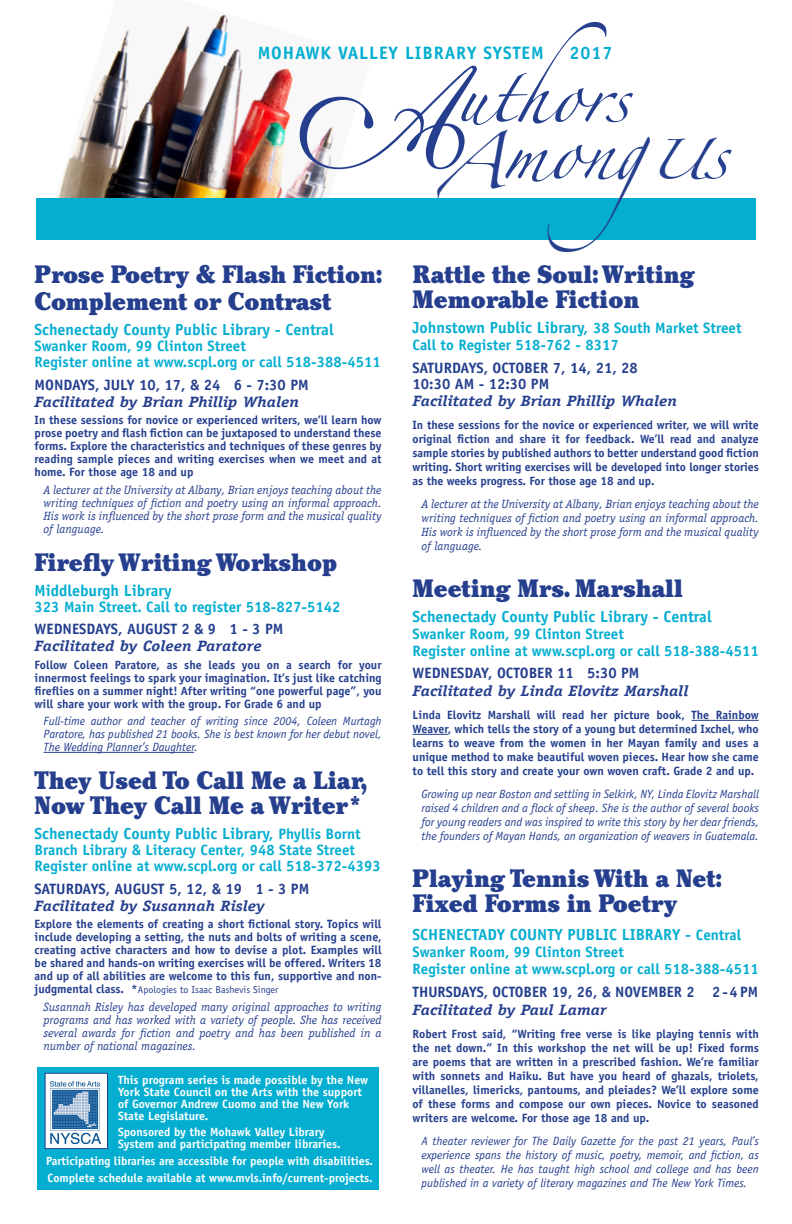
<style>
.page{position:relative;width:792px;height:1224px;background:#fff}
.page>*{position:absolute;margin:0;border:0;box-sizing:border-box;transform-origin:0 0}
.t1{font:145px "Shelley Volante Script";color:#253f8e}
.t2{font:52px "Zapfino";color:#253f8e}
.t3{font:900 25px/25px "Cheltenham";color:#253f8e;scale:.9 1}
.t4{font:700 18px "Officina Sans";letter-spacing:.05em;color:#04aed1}
.t5{font:700 16px "Officina Sans";color:#04aed1}
.t6{font:700 15px "Officina Sans";color:#04aed1}
.t7{font:700 15px "Officina Sans";color:#253f8e}
.t8{font:italic 700 15px "Officina Serif";color:#253f8e;scale:1.15 1}
.t9{font:700 12px/14px "Officina Sans";color:#253f8e;text-align:justify}
.t10{font:italic 12px/14px "Officina Sans";color:#253f8e;text-align:justify}
.t11{font:italic 12px/13px "Officina Serif";color:#253f8e;text-align:justify}
.t12{font:700 12px/12px "Officina Sans";color:#fff}
.t13{font:10px "Officina Sans";color:#253f8e}
.s1{font-size:54.1px}
.s2{font-size:56.2px}
.s3{font-size:36px}
.s4{font-size:15px}
.s5{font-weight:700;font-size:12px}
</style>
<div class="page">
<img style="left:58px;top:14px;width:276px;height:184px">
<div style="left:36px;top:198px;width:720px;height:42px;background:#04aed1"></div>
<hr style="left:44px;top:752px;width:150px;height:1px;background:#253f8e">
<hr style="left:692px;top:720px;width:67px;height:1px;background:#253f8e">
<hr style="left:413px;top:734px;width:35px;height:1px;background:#253f8e">
<div style="left:37px;top:1067px;width:342px;height:122px;background:#04aed1"></div>
<div style="left:45px;top:1073px;width:63px;height:76px;background:#fff"></div>
<img style="left:51px;top:1081px;width:49px;height:63px">
<div style="left:45px;top:1073px;width:63px;height:76px;border:1px solid #253f8e"></div>
<p class="t2" style="left:456px;top:73px;width:175px">ut<span class="s1">h</span>ors</p>
<p class="t2" style="left:439px;top:129px;width:291px"><sub>A</sub>mon<span class="s2">g</span><span class="s3">U</span>s</p>
<p class="t4" style="left:258px;top:42px;width:288px">MOHAWK VALLEY LIBRARY SYSTEM</p>
<p class="t4" style="left:570px;top:42px;width:44px">2017</p>
<p class="t1" style="left:273px;top:37px;width:179px">A</p>
<p class="t3" style="left:35px;top:261px;width:388px;line-height:27px">Prose Poetry &amp; Flash Fiction:<br>Complement or Contrast</p>
<p class="t5" style="left:35px;top:320px;width:301px">Schenectady County Public Library - Central</p>
<p class="t6" style="left:35px;top:337px;width:213px">Swanker Room, 99 Clinton Street</p>
<p class="t6" style="left:35px;top:353px;width:348px">Register online at www.scpl.org or call 518-388-4511</p>
<p class="t7" style="left:35px;top:375px;width:276px">MONDAYS, JULY 10, 17, &amp; 24 6 - 7:30 PM</p>
<p class="t8" style="left:35px;top:393px;width:231px">Facilitated by Brian Phillip Whalen</p>
<p class="t9" style="left:35px;top:413px;width:349px;line-height:13px">In these sessions for novice or experienced writers, we’ll learn how prose poetry and flash fiction can be juxtaposed to understand these forms. Explore the characteristics and techniques of these genres by reading sample pieces and writing exercises when we meet and at home. For those age 18 and up</p>
<p class="t11" style="left:44px;top:483px;width:340px">A lecturer at the University at Albany, Brian enjoys teaching about the writing techniques of fiction and poetry using an informal approach.<br>His work is influenced by the short prose form and the musical quality of language.</p>
<p class="t3" style="left:35px;top:549px;width:338px">Firefly Writing Workshop</p>
<p class="t5" style="left:35px;top:580px;width:139px">Middleburgh Library</p>
<p class="t6" style="left:35px;top:597px;width:307px">323 Main Street. Call to register 518-827-5142</p>
<p class="t7" style="left:35px;top:620px;width:250px">WEDNESDAYS, AUGUST 2 &amp; 9 1 - 3 PM</p>
<p class="t8" style="left:35px;top:637px;width:199px">Facilitated by Coleen Paratore</p>
<p class="t9" style="left:35px;top:658px;width:349px;line-height:13px">Follow Coleen Paratore, as she leads you on a search for your innermost feelings to spark your imagination. It’s just like catching fireflies on a summer night! After writing “one powerful page”, you will share your work with the group. For Grade 6 and up</p>
<p class="t10" style="left:44px;top:715px;width:340px;line-height:13px">Full-time author and teacher of writing since 2004, Coleen Murtagh Paratore, has published 21 books. She is best known for her debut novel, The Wedding Planner’s Daughter.</p>
<p class="t3" style="left:35px;top:768px;width:371px">They Used To Call Me a Liar,<br>Now They Call Me a Writer*</p>
<p class="t5" style="left:35px;top:824px;width:328px">Schenectady County Public Library, <span class="s4">Phyllis Bornt</span></p>
<p class="t6" style="left:35px;top:841px;width:322px">Branch Library &amp; Literacy Center, 948 State Street</p>
<p class="t6" style="left:35px;top:857px;width:348px">Register online at www.scpl.org or call 518-372-4393</p>
<p class="t7" style="left:35px;top:879px;width:276px">SATURDAYS, AUGUST 5, 12, &amp; 19 1 - 3 PM</p>
<p class="t8" style="left:35px;top:897px;width:202px">Facilitated by Susannah Risley</p>
<p class="t9" style="left:35px;top:917px;width:349px;line-height:13px">Explore the elements of creating a short fictional story. Topics will include developing a setting, the nuts and bolts of writing a scene, creating active characters and how to devise a plot. Examples will be shared and hands-on writing exercises will be offered. Writers 18 and up of all abilities are welcome to this fun, supportive and non-</p>
<p class="t13" style="left:35px;top:984px;width:245px"><span class="s5">judgmental class. *</span>Apologies to Isaac Bashevis Singer</p>
<p class="t11" style="left:44px;top:1000px;width:340px">Susannah Risley has developed many original approaches to writing programs and has worked with a variety of people. She has received several awards for fiction and poetry and has been published in a number of national magazines.</p>
<p class="t12" style="left:118px;top:1073px;width:252px">This program series is made possible by the New York State Council on the Arts with the support of Governor Andrew Cuomo and the New York State Legislature.</p>
<p class="t12" style="left:118px;top:1126px;width:208px">Sponsored by the Mohawk Valley Library</p>
<p class="t12" style="left:118px;top:1138px;width:224px">System and participating member libraries.</p>
<p class="t12" style="left:46px;top:1154px;width:328px">Participating libraries are accessible for people with disabilities.</p>
<p class="t12" style="left:48px;top:1171px;width:327px">Complete schedule available at www.mvls.info/current-projects.</p>
<p class="t3" style="left:413px;top:262px;width:315px">Rattle the Soul: Writing<br>Memorable Fiction</p>
<p class="t5" style="left:413px;top:318px;width:331px">Johnstown Public Library, <span class="s4">38 South Market Street</span></p>
<p class="t6" style="left:413px;top:336px;width:208px">Call to Register 518-762 - 8317</p>
<p class="t7" style="left:413px;top:358px;width:227px">SATURDAYS, OCTOBER 7, 14, 21, 28</p>
<p class="t7" style="left:413px;top:374px;width:138px">10:30 AM - 12:30 PM</p>
<p class="t8" style="left:413px;top:392px;width:231px">Facilitated by Brian Phillip Whalen</p>
<p class="t9" style="left:413px;top:417px;width:348px">In these sessions for the novice or experienced writer, we will write original fiction and share it for feedback. We’ll read and analyze sample stories by published authors to better understand good fiction writing. Short writing exercises will be developed into longer stories as the weeks progress. For those age 18 and up.</p>
<p class="t11" style="left:422px;top:497px;width:339px;line-height:14px">A lecturer at the University at Albany, Brian enjoys teaching about the writing techniques of fiction and poetry using an informal approach.<br>His work is influenced by the short prose form and the musical quality of language.</p>
<p class="t3" style="left:413px;top:575px;width:302px">Meeting Mrs. Marshall</p>
<p class="t5" style="left:413px;top:606px;width:301px">Schenectady County Public Library - Central</p>
<p class="t6" style="left:413px;top:624px;width:213px">Swanker Room, 99 Clinton Street</p>
<p class="t6" style="left:413px;top:641px;width:348px">Register online at www.scpl.org or call 518-388-4511</p>
<p class="t7" style="left:413px;top:664px;width:228px">WEDNESDAY, OCTOBER 11 5:30 PM</p>
<p class="t8" style="left:413px;top:682px;width:241px">Facilitated by Linda Elovitz Marshall</p>
<p class="t9" style="left:413px;top:708px;width:348px">Linda Elovitz Marshall will read her picture book, The Rainbow Weaver, which tells the story of a young but determined Ixchel, who learns to weave from the women in her Mayan family and uses a unique method to make beautiful woven pieces. Hear how she came to tell this story and create your own woven craft. Grade 2 and up.</p>
<p class="t10" style="left:422px;top:787px;width:339px">Growing up near Boston and settling in Selkirk, NY, Linda Elovitz Marshall raised 4 children and a flock of sheep. She is the author of several books for young readers and was inspired to write this story by her dear friends, the founders of Mayan Hands, an organization of weavers in Guatemala.</p>
<p class="t3" style="left:413px;top:866px;width:346px">Playing Tennis With a Net:<br>Fixed Forms in Poetry</p>
<p class="t5" style="left:413px;top:925px;width:330px">SCHENECTADY COUNTY PUBLIC LIBRARY - <span class="s4">Central</span></p>
<p class="t6" style="left:413px;top:943px;width:213px">Swanker Room, 99 Clinton Street</p>
<p class="t6" style="left:413px;top:960px;width:348px">Register online at www.scpl.org or call 518-388-4511</p>
<p class="t7" style="left:413px;top:982px;width:347px">THURSDAYS, OCTOBER 19, 26, &amp; NOVEMBER 2 2 - 4 PM</p>
<p class="t8" style="left:413px;top:1001px;width:170px">Facilitated by Paul Lamar</p>
<p class="t9" style="left:413px;top:1027px;width:348px">Robert Frost said, “Writing free verse is like playing tennis with the net down.” In this workshop the net will be up! Fixed forms are poems that are written in a prescribed fashion. We’re familiar with sonnets and Haiku. But have you heard of ghazals, triolets, villanelles, limericks, pantoums, and pleiades? We’ll explore some of these forms and compose our own pieces. Novice to seasoned writers are welcome. For those age 18 and up.</p>
<p class="t10" style="left:422px;top:1134px;width:339px">A theater reviewer for The Daily Gazette for the past 21 years, Paul’s experience spans the history of music, poetry, memoir, and fiction, as well as theater. He has taught high school and college and has been published in a variety of literary magazines and The New York Times.</p>
</div>
